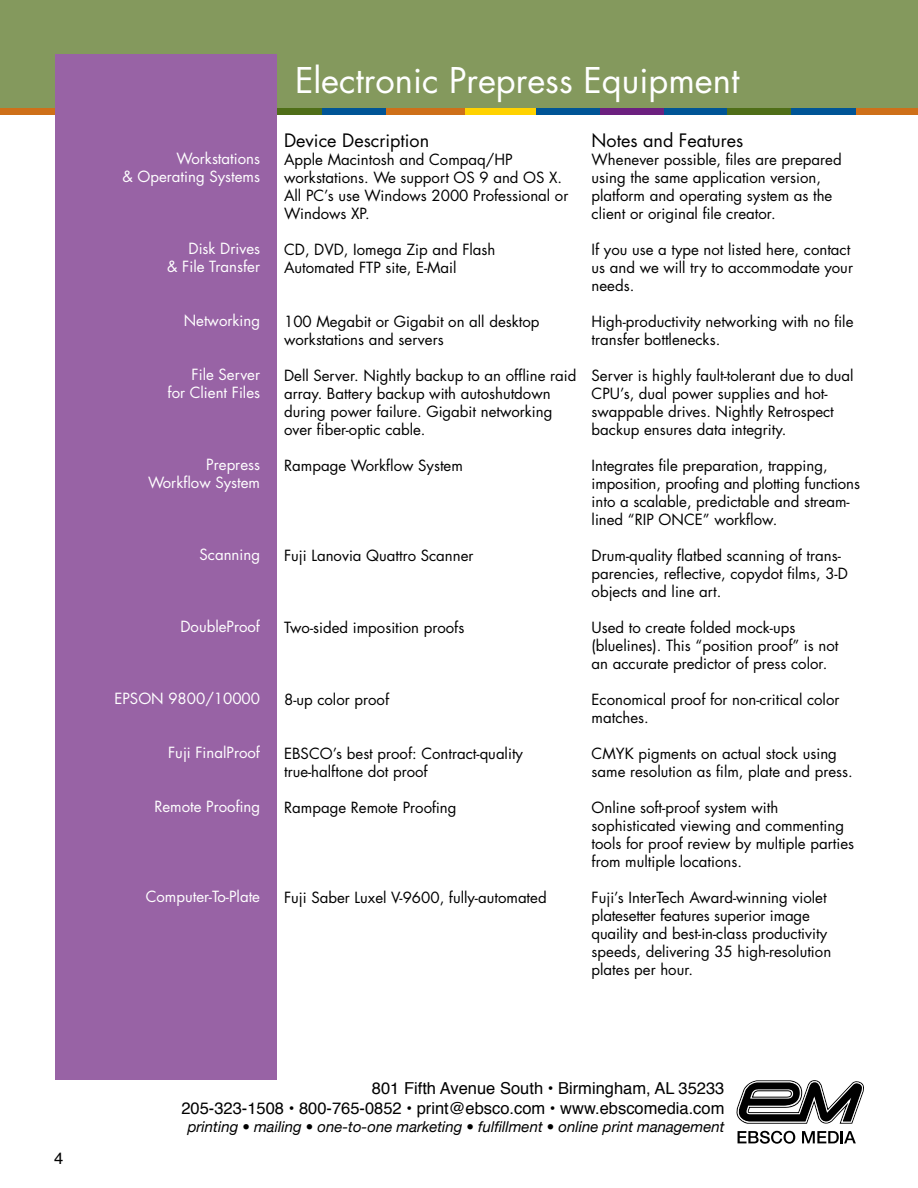
<style>
.page{position:relative;width:918px;height:1188px;background:#fff}
.page>*{position:absolute;margin:0;border:0;box-sizing:border-box;transform-origin:0 0}
.t1{font:34.5px "Futura";color:#fff}
.t2{font:18px "Futura";color:#000}
.t3{font:16.5px/19.8px "Helvetica";color:#000;text-align:right}
.t4{font:15px/18px "Futura";color:#000}
.t5{font:15px/18px "Futura";color:#fff;text-align:right}
.t6{font:italic 15px "Helvetica Neue";color:#000}
</style>
<div class="page">
<div style="left:0;top:0;width:918px;height:115px;background:#84995d"></div>
<div style="left:457px;top:108px;width:80px;height:7px;background:#ffd200"></div>
<div style="left:537px;top:108px;width:64px;height:7px;background:#005596"></div>
<div style="left:600px;top:108px;width:65px;height:7px;background:#6c207f"></div>
<div style="left:664px;top:108px;width:64px;height:7px;background:#005596"></div>
<div style="left:728px;top:108px;width:64px;height:7px;background:#4f6e18"></div>
<div style="left:792px;top:108px;width:64px;height:7px;background:#005596"></div>
<div style="left:856px;top:108px;width:62px;height:7px;background:#ce7019"></div>
<div style="left:0;top:108px;width:68px;height:7px;background:#ce7019"></div>
<div style="left:258px;top:108px;width:64px;height:7px;background:#4f6e18"></div>
<div style="left:322px;top:108px;width:64px;height:7px;background:#005596"></div>
<div style="left:386px;top:108px;width:78px;height:7px;background:#ce7019"></div>
<div style="left:55px;top:54px;width:221px;height:1026px;background:#9863a5"></div>
<svg style="left:737px;top:1080px;width:127px;height:64px"></svg>
<p class="t3" style="left:54px;top:1149px;width:11px">4</p>
<p class="t5" style="left:123px;top:149px;width:139px">Workstations<br>&amp; Operating Systems</p>
<p class="t5" style="left:167px;top:239px;width:94px">Disk Drives<br>&amp; File Transfer</p>
<p class="t5" style="left:184px;top:311px;width:78px">Networking</p>
<p class="t5" style="left:168px;top:365px;width:94px">File Server<br>for Client Files</p>
<p class="t5" style="left:148px;top:455px;width:114px">Prepress<br>Workflow System</p>
<p class="t5" style="left:200px;top:545px;width:62px">Scanning</p>
<p class="t5" style="left:180px;top:617px;width:81px">DoubleProof</p>
<p class="t5" style="left:114px;top:689px;width:147px">EPSON 9800/10000</p>
<p class="t5" style="left:168px;top:743px;width:93px">Fuji FinalProof</p>
<p class="t5" style="left:154px;top:797px;width:107px">Remote Proofing</p>
<p class="t5" style="left:146px;top:887px;width:116px">Computer-To-Plate</p>
<h1 class="t1" style="left:295px;top:57px;width:446px">Electronic Prepress Equipment</h1>
<p class="t2" style="left:284px;top:128px;width:147px">Device Description</p>
<p class="t4" style="left:284px;top:151px;width:286px">Apple Macintosh and Compaq/HP workstations. We support OS 9 and OS X.<br>All PC’s use Windows 2000 Professional or<br>Windows XP.</p>
<p class="t4" style="left:284px;top:241px;width:213px">CD, DVD, Iomega Zip and Flash<br>Automated FTP site, E-Mail</p>
<p class="t4" style="left:284px;top:313px;width:257px">100 Megabit or Gigabit on all desktop workstations and servers</p>
<p class="t4" style="left:284px;top:367px;width:294px">Dell Server. Nightly backup to an offl ine raid array. Battery backup with autoshutdown during power failure. Gigabit networking over fiber-optic cable.</p>
<p class="t4" style="left:284px;top:457px;width:180px">Rampage Workflow System</p>
<p class="t4" style="left:284px;top:547px;width:191px">Fuji Lanovia Quattro Scanner</p>
<p class="t4" style="left:284px;top:619px;width:182px">Two-sided imposition proofs</p>
<p class="t4" style="left:284px;top:691px;width:107px">8-up color proof</p>
<p class="t4" style="left:284px;top:745px;width:240px">EBSCO’s best proof: Contract-quality true-halftone dot proof</p>
<p class="t4" style="left:284px;top:799px;width:174px">Rampage Remote Proofing</p>
<p class="t4" style="left:284px;top:889px;width:264px">Fuji Saber Luxel V-9600, fully-automated</p>
<p class="t2" style="left:592px;top:128px;width:153px">Notes and Features</p>
<p class="t4" style="left:592px;top:151px;width:252px">Whenever possible, files are prepared using the same application version, platform and operating system as the client or original file creator.</p>
<p class="t4" style="left:592px;top:241px;width:263px">If you use a type not listed here, contact us and we will try to accommodate your needs.</p>
<p class="t4" style="left:592px;top:313px;width:263px">High-productivity networking with no file transfer bottlenecks.</p>
<p class="t4" style="left:592px;top:367px;width:264px">Server is highly fault-tolerant due to dual CPU’s, dual power supplies and hot&shy;swappable drives. Nightly Retrospect backup ensures data integrity.</p>
<p class="t4" style="left:592px;top:457px;width:270px">Integrates file preparation, trapping, imposition, proofing and plotting functions into a scalable, predictable and stream&shy;lined “RIP ONCE” workflow.</p>
<p class="t4" style="left:592px;top:547px;width:258px">Drum-quality flatbed scanning of trans&shy;parencies, reflective, copydot films, 3-D objects and line art.</p>
<p class="t4" style="left:592px;top:619px;width:248px">Used to create folded mock-ups (bluelines). This “position proof” is not an accurate predictor of press color.</p>
<p class="t4" style="left:592px;top:691px;width:249px">Economical proof for non-critical color matches.</p>
<p class="t4" style="left:592px;top:745px;width:263px">CMYK pigments on actual stock using same resolution as film, plate and press.</p>
<p class="t4" style="left:592px;top:799px;width:264px">Online soft-proof system with sophisticated viewing and commenting tools for proof review by multiple parties from multiple locations.</p>
<p class="t4" style="left:592px;top:889px;width:241px">Fuji’s InterTech Award-winning violet platesetter features superior image quaility and best-in-class productivity speeds, delivering 35 high-resolution plates per hour.</p>
<p class="t3" style="left:181px;top:1079px;width:545px">801 Fifth Avenue South • Birmingham, AL 35233<br>205-323-1508 • 800-765-0852 • print@ebsco.com • www.ebscomedia.com</p>
<p class="t6" style="left:188px;top:1117px;width:538px">printing • mailing • one-to-one marketing • fulfillment • online print management</p>
</div>
